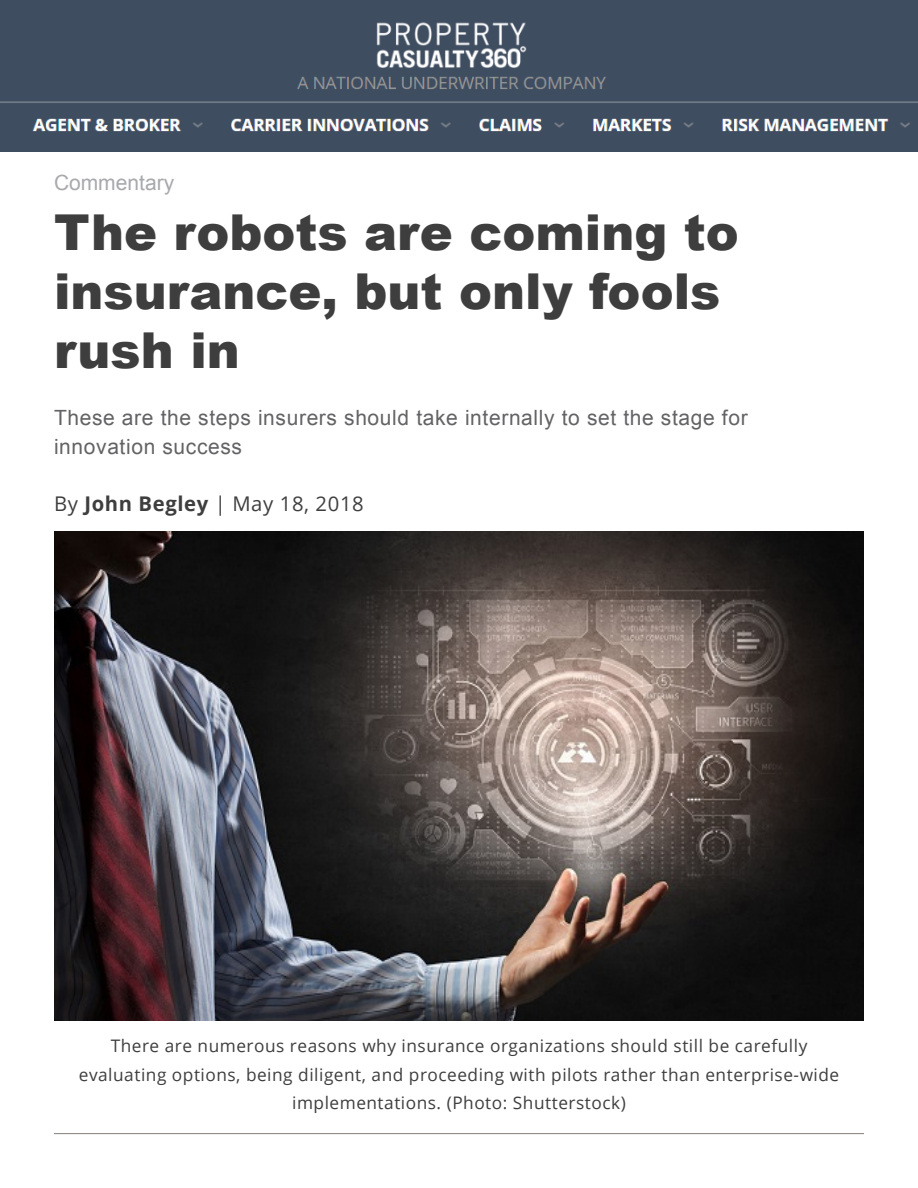
<style>
.page{position:relative;width:918px;height:1188px;background:#fff}
.page>*{position:absolute;margin:0;border:0;box-sizing:border-box;transform-origin:0 0}
.Headings{font:900 49.5px/59.4px "Arial";color:#3e3e3f}
.All_Text_PC_360{font:21px/28.5px "Arial";letter-spacing:.03em;color:#636366}
.Headings-2{font:21px "Arial";color:#a8a9ad}
.All_Text_PC_360-2{font:20.25px "Open Sans";letter-spacing:.03em;color:#3e3e3f}
.All_Text_PC_360-3{font:17.25px/28.5px "Open Sans";letter-spacing:.03em;color:#3e3e3f;text-align:center}
.s1{font-weight:700}
</style>
<div class="page">
<img style="left:54px;top:531px;width:810px;height:490px">
<hr style="left:54px;top:1133px;width:810px;height:1px;background:#867f7c">
<img style="left:0;top:0;width:918px;height:151px">
<div style="left:0;top:9px;width:155px;height:75px;background:#3e4d60"></div>
<div style="left:763px;top:9px;width:155px;height:75px;background:#3e4d60"></div>
<p class="Headings-2" style="left:54px;top:169px;width:122px">Commentary</p>
<p class="Headings" style="left:54px;top:201px;width:686px">The robots are coming to insurance, but only fools rush in</p>
<p class="All_Text_PC_360" style="left:54px;top:404px;width:695px">These are the steps insurers should take internally to set the stage for innovation success</p>
<p class="All_Text_PC_360-2" style="left:54px;top:490px;width:311px">By <span class="s1">John Begley</span> | May 18, 2018</p>
<p class="All_Text_PC_360-3" style="left:79px;top:1031px;width:762px">There are numerous reasons why insurance organizations should still be carefully evaluating options, being diligent, and proceeding with pilots rather than enterprise-wide implementations. (Photo: Shutterstock)</p>
</div>
